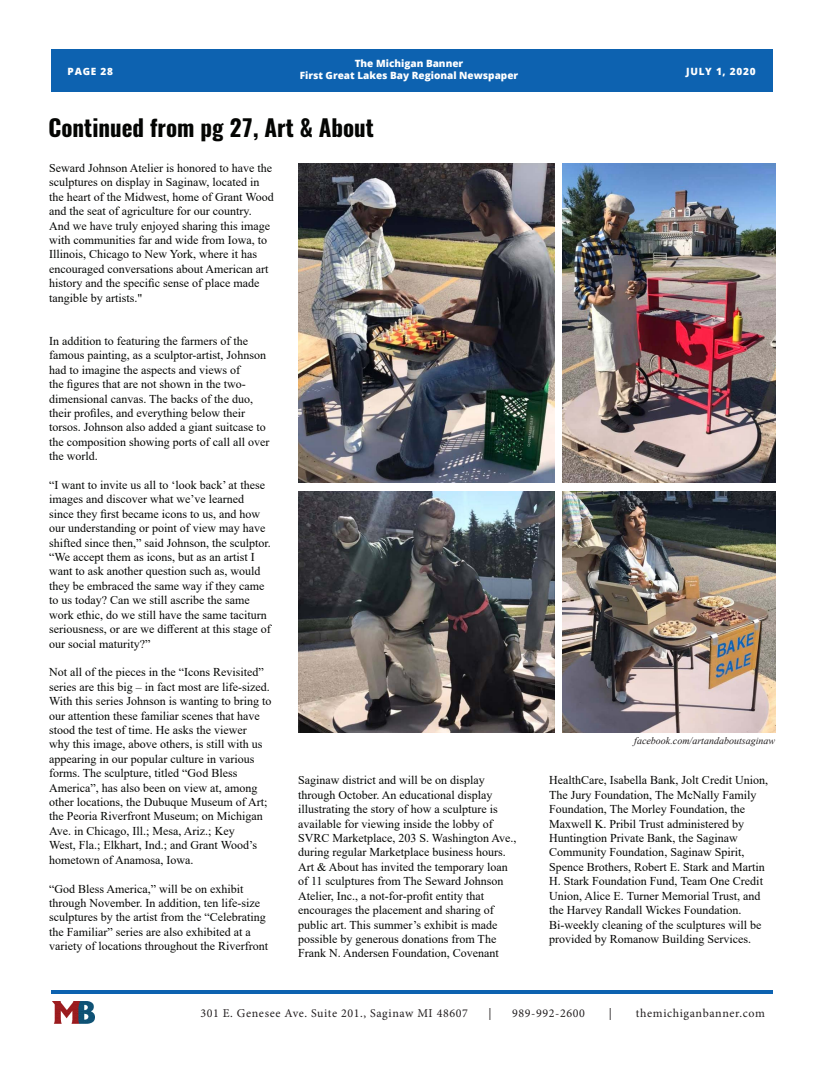
<style>
.page{position:relative;width:820px;height:1078px;background:#fff}
.page>*{position:absolute;margin:0;border:0;box-sizing:border-box;transform-origin:0 0}
.t1{font:700 23px "Oswald";color:#040503}
.t2{font:12px/14.4px "Times New Roman";color:#040503}
.t3{font:12px "Minion Pro";letter-spacing:.05em;color:#231f20}
.t4{font:800 10px/12px "Open Sans";color:#fff;text-align:center}
.t5{font:italic 10px "Times New Roman";color:#231f20}
.t6{font:800 10px "Open Sans";letter-spacing:.075em;color:#fff}
</style>
<div class="page">
<div style="left:51px;top:50px;width:721px;height:42px;background:#0d62b0"></div>
<hr style="left:51px;top:990px;width:721px;height:3px;background:#0d62b0">
<img style="left:53px;top:1001px;width:42px;height:22px">
<img style="left:562px;top:164px;width:212px;height:318px">
<img style="left:298px;top:164px;width:256px;height:318px">
<img style="left:298px;top:491px;width:256px;height:241px">
<img style="left:562px;top:491px;width:212px;height:241px">
<p class="t4" style="left:68px;top:65px;width:47px">PAGE 28</p>
<p class="t4" style="left:299px;top:57px;width:220px">The Michigan Banner<br>First Great Lakes Bay Regional Newspaper</p>
<p class="t6" style="left:685px;top:64px;width:71px">JULY 1, 2020</p>
<p class="t1" style="left:48px;top:112px;width:327px">Continued from pg 27, Art &amp; About</p>
<p class="t2" style="left:49px;top:160px;width:226px">Seward Johnson Atelier is honored to have the sculptures on display in Saginaw, located in the heart of the Midwest, home of Grant Wood and the seat of agriculture for our country.<br>And we have truly enjoyed sharing this image with communities far and wide from Iowa, to Illinois, Chicago to New York, where it has encouraged conversations about American art history and the specific sense of place made tangible by artists."</p>
<p class="t2" style="left:49px;top:333px;width:222px">In addition to featuring the farmers of the famous painting, as a sculptor-artist, Johnson had to imagine the aspects and views of<br>the figures that are not shown in the two&shy;dimensional canvas. The backs of the duo, their profiles, and everything below their torsos. Johnson also added a giant suitcase to the composition showing ports of call all over the world.</p>
<p class="t2" style="left:49px;top:477px;width:223px">“I want to invite us all to ‘look back’ at these images and discover what we’ve learned since they first became icons to us, and how our understanding or point of view may have shifted since then,” said Johnson, the sculptor. “We accept them as icons, but as an artist I want to ask another question such as, would they be embraced the same way if they came to us today? Can we still ascribe the same work ethic, do we still have the same taciturn seriousness, or are we different at this stage of our social maturity?”</p>
<p class="t2" style="left:49px;top:664px;width:224px">Not all of the pieces in the “Icons Revisited” series are this big – in fact most are life-sized.<br>With this series Johnson is wanting to bring to our attention these familiar scenes that have stood the test of time. He asks the viewer<br>why this image, above others, is still with us appearing in our popular culture in various forms. The sculpture, titled “God Bless America”, has also been on view at, among other locations, the Dubuque Museum of Art; the Peoria Riverfront Museum; on Michigan Ave. in Chicago, Ill.; Mesa, Ariz.; Key<br>West, Fla.; Elkhart, Ind.; and Grant Wood’s hometown of Anamosa, Iowa.</p>
<p class="t2" style="left:49px;top:880px;width:220px">“God Bless America,” will be on exhibit through November. In addition, ten life-size sculptures by the artist from the “Celebrating the Familiar” series are also exhibited at a variety of locations throughout the Riverfront</p>
<p class="t2" style="left:298px;top:772px;width:220px">Saginaw district and will be on display through October. An educational display illustrating the story of how a sculpture is available for viewing inside the lobby of SVRC Marketplace, 203 S. Washington Ave., during regular Marketplace business hours.</p>
<p class="t2" style="left:298px;top:859px;width:211px">Art &amp; About has invited the temporary loan of 11 sculptures from The Seward Johnson Atelier, Inc., a not-for-profit entity that encourages the placement and sharing of public art. This summer’s exhibit is made possible by generous donations from The Frank N. Andersen Foundation, Covenant</p>
<p class="t5" style="left:634px;top:733px;width:142px">facebook.com/artandaboutsaginaw</p>
<p class="t2" style="left:549px;top:772px;width:220px">HealthCare, Isabella Bank, Jolt Credit Union, The Jury Foundation, The McNally Family Foundation, The Morley Foundation, the Maxwell K. Pribil Trust administered by Huntingtion Private Bank, the Saginaw Community Foundation, Saginaw Spirit, Spence Brothers, Robert E. Stark and Martin H. Stark Foundation Fund, Team One Credit Union, Alice E. Turner Memorial Trust, and the Harvey Randall Wickes Foundation.<br>Bi-weekly cleaning of the sculptures will be provided by Romanow Building Services.</p>
<p class="t3" style="left:200px;top:1004px;width:269px">301 E. Genesee Ave. Suite 201., Saginaw MI 48607</p>
<p class="t3" style="left:488px;top:1004px;width:5px">|</p>
<p class="t3" style="left:512px;top:1004px;width:74px">989-992-2600</p>
<p class="t3" style="left:608px;top:1004px;width:5px">|</p>
<p class="t3" style="left:635px;top:1004px;width:130px">themichiganbanner.com</p>
</div>
